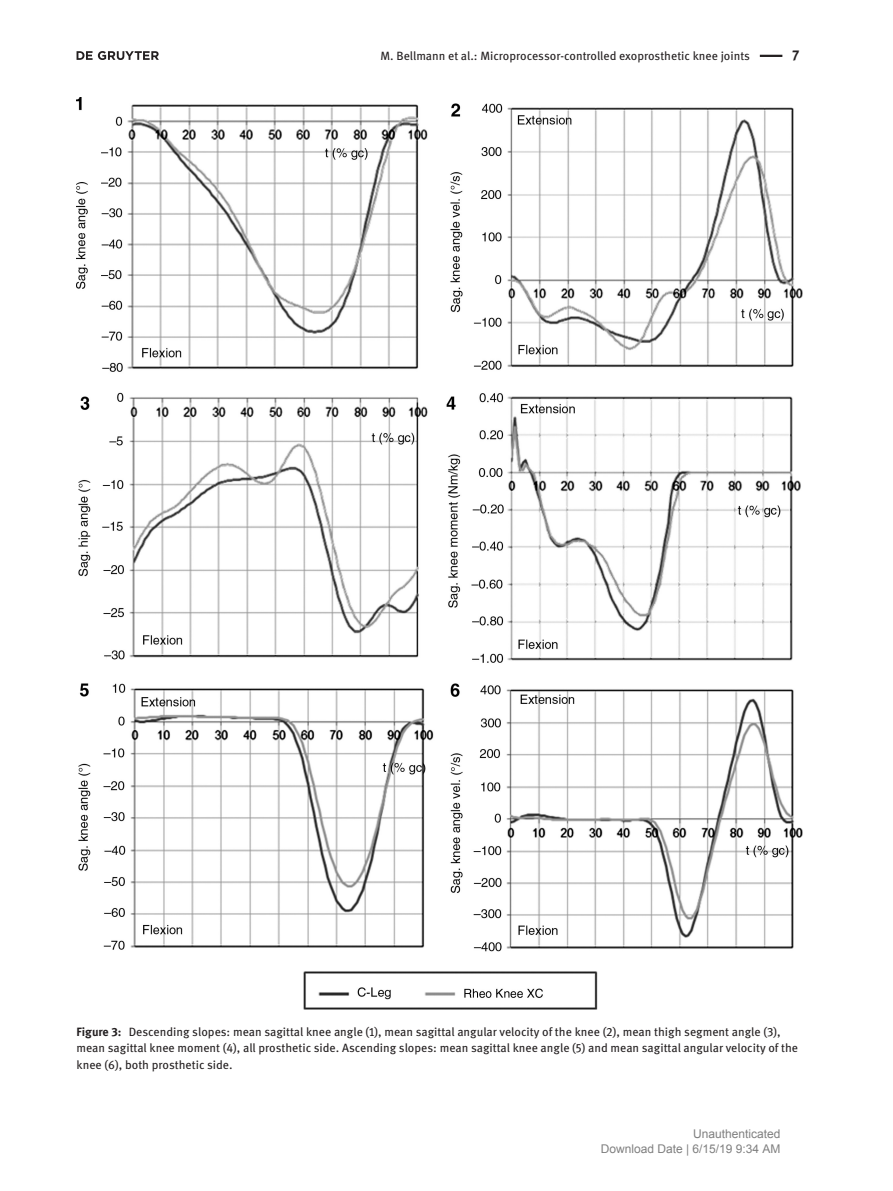
<style>
.page{position:relative;width:893px;height:1191px;background:#fff}
.page>*{position:absolute;margin:0;border:0;box-sizing:border-box;transform-origin:0 0}
.t1{font:700 14.25px "DG Meta Science";color:#231f20}
.t2{font:12px/16.5px "DG Meta Science";color:#231f20}
.t3{font:12px/15px "Arial";color:#808080;text-align:right}
.s1{font-weight:700}
</style>
<div class="page">
<hr style="left:760px;top:55px;width:22px;height:2px;background:#231f20">
<img style="left:77px;top:98px;width:725px;height:911px">
<svg style="left:77px;top:51px;width:82px;height:9px"></svg>
<p class="t2" style="left:380px;top:47px;width:371px">M. Bellmann et al.: Microprocessor-controlled exoprosthetic knee joints</p>
<p class="t1" style="left:792px;top:44px;width:9px">7</p>
<p class="t2" style="left:77px;top:1023px;width:723px"><span class="s1">Figure 3:</span> Descending slopes: mean sagittal knee angle (1), mean sagittal angular velocity of the knee (2), mean thigh segment angle (3), mean sagittal knee moment (4), all prosthetic side. Ascending slopes: mean sagittal knee angle (5) and mean sagittal angular velocity of the knee (6), both prosthetic side.</p>
<p class="t3" style="left:601px;top:1127px;width:181px">Unauthenticated<br>Download Date | 6/15/19 9:34 AM</p>
</div>
